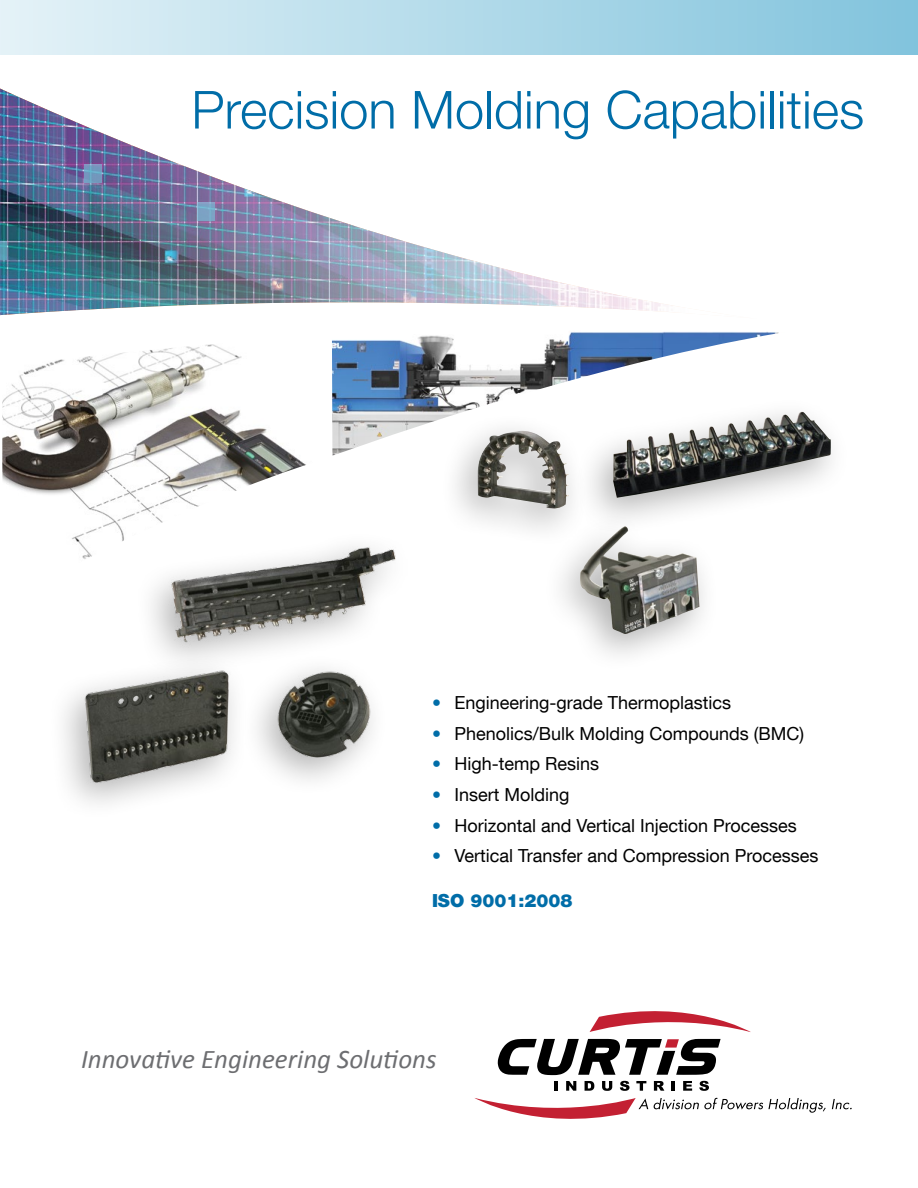
<style>
.page{position:relative;width:918px;height:1188px;background:#fff}
.page>*{position:absolute;margin:0;border:0;box-sizing:border-box;transform-origin:0 0}
.t1{font:300 52.5px "Helvetica Neue LT Com";color:#006da8}
.t2{font:italic 27px "Calibri";color:#6d6e71}
.t3{font:18px "Helvetica Neue LT Com";color:#000}
.t4{font:900 18px "Helvetica Neue LT Com";color:#006da8}
.s1{color:#006da8}
</style>
<div class="page">
<div style="left:0;top:0;width:918px;height:55px;background:#8bc8df"></div>
<svg style="left:0;top:0;width:738px;height:525px"></svg>
<img style="left:0;top:88px;width:738px;height:231px">
<svg style="left:84px;top:165px;width:18px;height:18px"></svg>
<svg style="left:0;top:241px;width:7px;height:18px"></svg>
<svg style="left:197px;top:202px;width:18px;height:19px"></svg>
<div style="left:542px;top:510px;width:178px;height:162px;background:#000;opacity:.3"></div>
<img style="left:580px;top:537px;width:120px;height:97px">
<div style="left:575px;top:395px;width:276px;height:142px;background:#000;opacity:.3"></div>
<img style="left:613px;top:412px;width:218px;height:86px">
<div style="left:439px;top:412px;width:149px;height:136px;background:#000;opacity:.3"></div>
<img style="left:476px;top:456px;width:93px;height:53px">
<div style="left:134px;top:529px;width:280px;height:149px;background:#000;opacity:.3"></div>
<img style="left:162px;top:540px;width:239px;height:108px">
<div style="left:48px;top:653px;width:201px;height:169px;background:#000;opacity:.3"></div>
<img style="left:81px;top:664px;width:152px;height:125px">
<div style="left:241px;top:653px;width:148px;height:144px;background:#000;opacity:.3"></div>
<img style="left:274px;top:668px;width:100px;height:95px">
<img style="left:332px;top:330px;width:452px;height:126px">
<svg style="left:654px;top:1098px;width:172px;height:15px"></svg>
<svg style="left:832px;top:1099px;width:20px;height:10px"></svg>
<svg style="left:498px;top:1039px;width:223px;height:36px"></svg>
<svg style="left:590px;top:1011px;width:161px;height:21px"></svg>
<svg style="left:474px;top:1098px;width:174px;height:21px"></svg>
<svg style="left:555px;top:1081px;width:3px;height:10px"></svg>
<svg style="left:566px;top:1081px;width:10px;height:10px"></svg>
<svg style="left:585px;top:1081px;width:9px;height:10px"></svg>
<svg style="left:602px;top:1081px;width:10px;height:10px"></svg>
<svg style="left:620px;top:1081px;width:10px;height:10px"></svg>
<svg style="left:636px;top:1081px;width:10px;height:10px"></svg>
<svg style="left:654px;top:1081px;width:10px;height:10px"></svg>
<svg style="left:672px;top:1081px;width:3px;height:10px"></svg>
<svg style="left:683px;top:1081px;width:9px;height:10px"></svg>
<svg style="left:699px;top:1081px;width:10px;height:10px"></svg>
<h1 class="t1" style="left:191px;top:78px;width:674px">Precision Molding Capabilities</h1>
<p class="t3" style="left:432px;top:691px;width:301px"><span class="s1">•</span> Engineering-grade Thermoplastics</p>
<p class="t3" style="left:432px;top:722px;width:374px"><span class="s1">•</span> Phenolics/Bulk Molding Compounds (BMC)</p>
<p class="t3" style="left:432px;top:753px;width:169px"><span class="s1">•</span> High-temp Resins</p>
<p class="t3" style="left:432px;top:783px;width:139px"><span class="s1">•</span> Insert Molding</p>
<p class="t3" style="left:432px;top:814px;width:366px"><span class="s1">•</span> Horizontal and Vertical Injection Processes</p>
<p class="t3" style="left:432px;top:845px;width:388px"><span class="s1">•</span> Vertical Transfer and Compression Processes</p>
<p class="t4" style="left:432px;top:889px;width:142px">ISO 9001:2008</p>
<h2 class="t2" style="left:81px;top:1041px;width:357px">Innovative Engineering Solutions</h2>
</div>
